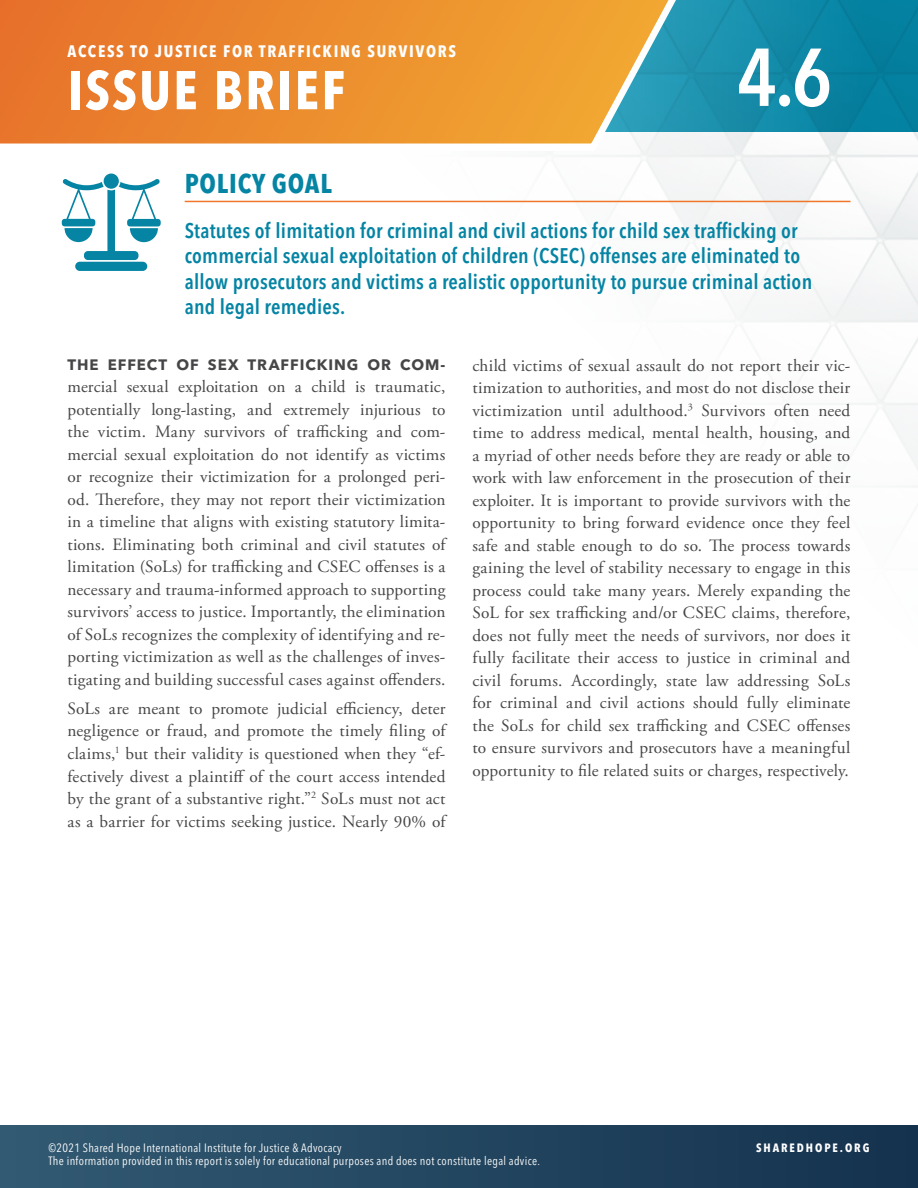
<style>
.page{position:relative;width:918px;height:1188px;background:#fff}
.page>*{position:absolute;margin:0;border:0;box-sizing:border-box;transform-origin:0 0}
.t1{font:600 condensed 81px "Avenir Next LT Pro";color:#fff}
.t2{font:700 condensed 54px "Avenir Next LT Pro";letter-spacing:.04em;color:#fff}
.t3{font:700 condensed 27px "Avenir Next LT Pro";letter-spacing:.03em;color:#0584a4}
.t4{font:600 condensed 21px/25.2px "Avenir Next LT Pro";letter-spacing:.01em;color:#0584a4}
.t5{font:17.25px/22.5px "Adobe Garamond Pro";color:#464547;text-align:justify}
.t6{font:700 condensed 16.5px "Avenir Next LT Pro";letter-spacing:.1em;color:#fff}
.t7{font:700 15px "Avenir Next LT Pro";letter-spacing:.06em;color:#464547}
.t8{font:condensed 12px "Avenir Next LT Pro";letter-spacing:.025em;color:#fff}
.t9{font:700 condensed 12px "Avenir Next LT Pro";letter-spacing:.16em;color:#fff}
</style>
<div class="page">
<img style="left:221px;top:155px;width:697px;height:332px">
<div style="left:0;top:1126px;width:918px;height:62px;background:linear-gradient(to right,#325a72,#14324d)"></div>
<hr style="left:185px;top:201px;width:665px;height:1px;background:#f0772a">
<div style="left:75px;top:262px;width:72px;height:9px;background:#0584a4;border-radius:5px"></div>
<svg style="left:62px;top:174px;width:99px;height:86px"></svg>
<svg style="left:0;top:0;width:918px;height:155px;background:#b59763"></svg>
<p class="t6" style="left:68px;top:41px;width:390px">ACCESS TO JUSTICE FOR TRAFFICKING SURVIVORS</p>
<h2 class="t2" style="left:68px;top:57px;width:279px">ISSUE BRIEF</h2>
<h1 class="t1" style="left:737px;top:28px;width:97px">4.6</h1>
<h3 class="t3" style="left:185px;top:167px;width:149px">POLICY GOAL</h3>
<p class="t4" style="left:185px;top:218px;width:629px">Statutes of limitation for criminal and civil actions for child sex trafficking or commercial sexual exploitation of children (CSEC) offenses are eliminated to allow prosecutors and victims a realistic opportunity to pursue criminal action and legal remedies.</p>
<p class="t7" style="left:68px;top:355px;width:379px">THE EFFECT OF SEX TRAFFICKING OR COM-</p>
<p class="t5" style="left:68px;top:376px;width:381px">mercial sexual exploitation on a child is traumatic, potentially long-lasting, and extremely injurious to the victim. Many survivors of trafficking and com&shy;mercial sexual exploitation do not identify as victims or recognize their victimization for a prolonged peri&shy;od. Therefore, they may not report their victimization in a timeline that aligns with existing statutory limita&shy;tions. Eliminating both criminal and civil statutes of limitation (SoLs) for trafficking and CSEC offenses is a necessary and trauma-informed approach to supporting survivors’ access to justice. Importantly, the elimination of SoLs recognizes the complexity of identifying and re&shy;porting victimization as well as the challenges of inves&shy;tigating and building successful cases against offenders.</p>
<p class="t5" style="left:67px;top:698px;width:381px">SoLs are meant to promote judicial efficiency, deter negligence or fraud, and promote the timely filing of claims,<sup>1</sup> but their validity is questioned when they “ef&shy;fectively divest a plaintiff of the court access intended by the grant of a substantive right.”<sup>2</sup> SoLs must not act as a barrier for victims seeking justice. Nearly 90% of</p>
<p class="t5" style="left:472px;top:355px;width:379px">child victims of sexual assault do not report their vic&shy;timization to authorities, and most do not disclose their victimization until adulthood.<sup>3</sup> Survivors often need time to address medical, mental health, housing, and a myriad of other needs before they are ready or able to work with law enforcement in the prosecution of their exploiter. It is important to provide survivors with the opportunity to bring forward evidence once they feel safe and stable enough to do so. The process towards gaining the level of stability necessary to engage in this process could take many years. Merely expanding the SoL for sex trafficking and/or CSEC claims, therefore, does not fully meet the needs of survivors, nor does it fully facilitate their access to justice in criminal and civil forums. Accordingly, state law addressing SoLs for criminal and civil actions should fully eliminate the SoLs for child sex trafficking and CSEC offenses to ensure survivors and prosecutors have a meaningful opportunity to file related suits or charges, respectively.</p>
<p class="t8" style="left:49px;top:1140px;width:295px">©2021 Shared Hope International Institute for Justice &amp; Advocacy</p>
<p class="t9" style="left:756px;top:1140px;width:115px">SHAREDHOPE.ORG</p>
<p class="t8" style="left:49px;top:1154px;width:493px">The information provided in this report is solely for educational purposes and does not constitute legal advice.</p>
</div>
